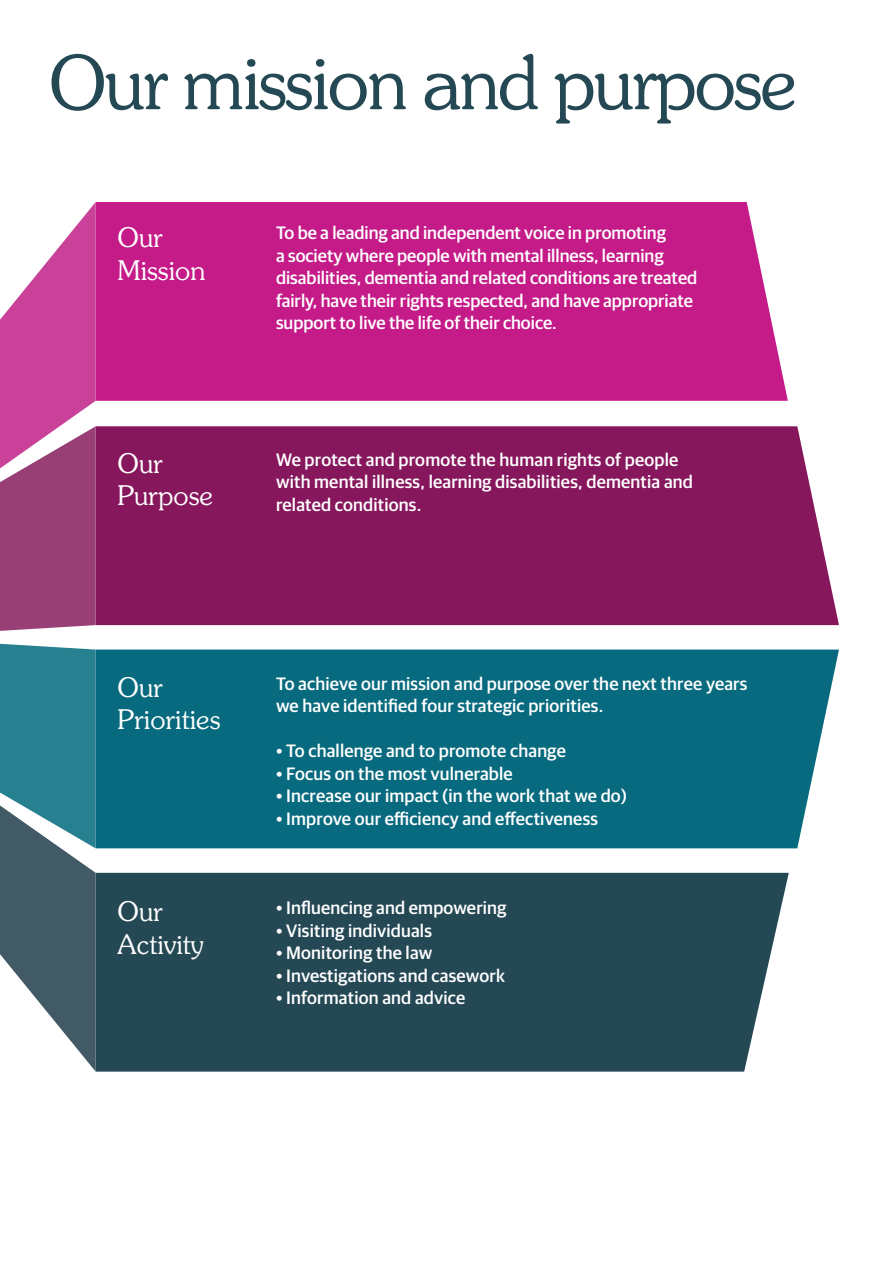
<style>
.page{position:relative;width:893px;height:1263px;background:#fff}
.page>*{position:absolute;margin:0;border:0;box-sizing:border-box;transform-origin:0 0}
.t1{font:300 75px "Souvenir IT Cby BT";letter-spacing:-.03em;color:#244854}
.t2{font:300 27px/32.4px "Souvenir LT";color:#fff}
.t3{font:500 18px/22.5px "Guardian Sans";letter-spacing:.01em;color:#fff}
</style>
<div class="page">
<div style="left:96px;top:649px;width:743px;height:199px;background:#086a7e"></div>
<div style="left:96px;top:202px;width:692px;height:199px;background:#c41b89"></div>
<div style="left:96px;top:873px;width:693px;height:198px;background:#254855"></div>
<div style="left:96px;top:426px;width:743px;height:199px;background:#87175d"></div>
<svg style="left:0;top:202px;width:96px;height:429px"></svg>
<svg style="left:0;top:644px;width:96px;height:427px"></svg>
<h1 class="t1" style="left:49px;top:54px;width:750px">Our mission and purpose</h1>
<h2 class="t2" style="left:117px;top:222px;width:90px">Our<br>Mission</h2>
<h2 class="t2" style="left:117px;top:447px;width:97px">Our<br>Purpose</h2>
<p class="t3" style="left:276px;top:223px;width:423px">To be a leading and independent voice in promoting<br>a society where people with mental illness, learning disabilities, dementia and related conditions are treated fairly, have their rights respected, and have appropriate support to live the life of their choice.</p>
<p class="t3" style="left:276px;top:449px;width:418px">We protect and promote the human rights of people with mental illness, learning disabilities, dementia and related conditions.</p>
<h2 class="t2" style="left:117px;top:671px;width:105px">Our<br>Priorities</h2>
<h2 class="t2" style="left:117px;top:896px;width:88px">Our<br>Activity</h2>
<p class="t3" style="left:276px;top:674px;width:473px">To achieve our mission and purpose over the next three years we have identified four strategic priorities.</p>
<p class="t3" style="left:276px;top:741px;width:291px">• To challenge and to promote change</p>
<p class="t3" style="left:276px;top:764px;width:238px">• Focus on the most vulnerable</p>
<p class="t3" style="left:276px;top:786px;width:353px">• Increase our impact (in the work that we do)</p>
<p class="t3" style="left:276px;top:809px;width:324px">• Improve our efficiency and effectiveness</p>
<p class="t3" style="left:276px;top:898px;width:232px">• Influencing and empowering</p>
<p class="t3" style="left:276px;top:920px;width:157px">• Visiting individuals</p>
<p class="t3" style="left:276px;top:943px;width:158px">• Monitoring the law</p>
<p class="t3" style="left:276px;top:965px;width:231px">• Investigations and casework</p>
<p class="t3" style="left:276px;top:988px;width:191px">• Information and advice</p>
</div>
